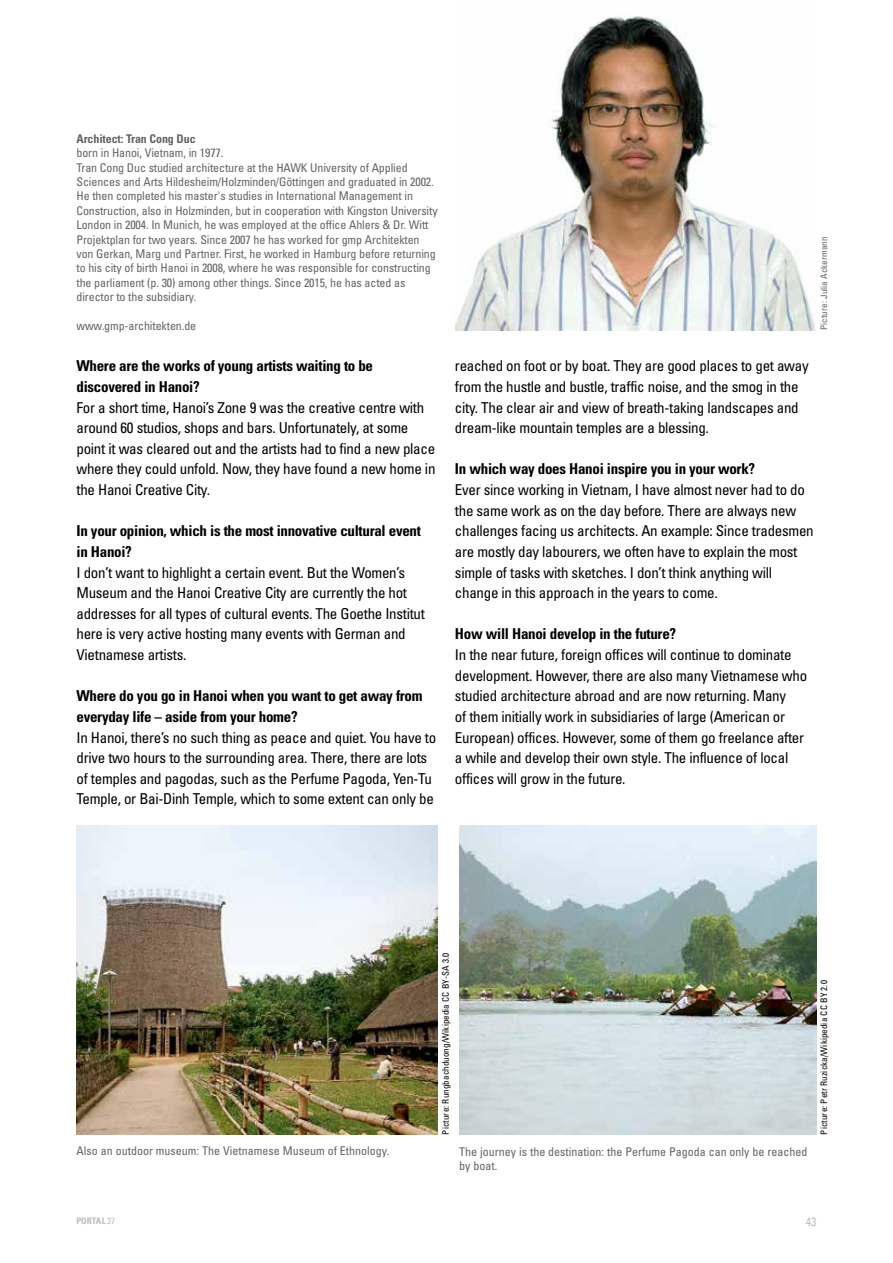
<style>
.page{position:relative;width:893px;height:1263px;background:#fff}
.page>*{position:absolute;margin:0;border:0;box-sizing:border-box;transform-origin:0 0}
.t1{font:condensed 15px/20.7px "Univers LT Std";letter-spacing:-.02em;color:#000}
.t2{font:700 condensed 15px/20.7px "Univers LT Std";letter-spacing:-.02em;color:#000}
.t3{font:condensed 12px/14.4px "Univers LT Std";letter-spacing:-.01em;color:#636466}
.t4{font:700 condensed 12px "Univers LT Std";letter-spacing:-.01em;color:#636466}
.t5{font:condensed 12px "Univers LT Std";color:#babcbe}
.t6{font:condensed 9px "Univers LT Std";letter-spacing:.01em;color:#000}
.t7{font:condensed 9px "Univers LT Std";letter-spacing:.01em;color:#636466}
.t8{font:700 condensed 9px "Univers LT Std";letter-spacing:-.005em;color:#babcbe}
.s1{font-weight:400}
</style>
<div class="page">
<img style="left:455px;top:15px;width:360px;height:315px">
<img style="left:459px;top:825px;width:357px;height:309px">
<img style="left:77px;top:825px;width:361px;height:309px">
<p class="t4" style="left:77px;top:131px;width:121px">Architect: Tran Cong Duc</p>
<p class="t3" style="left:77px;top:146px;width:363px">born in Hanoi, Vietnam, in 1977.<br>Tran Cong Duc studied architecture at the HAWK University of Applied Sciences and Arts Hildesheim/Holzminden/Göttingen and graduated in 2002.<br>He then completed his master's studies in International Management in Construction, also in Holzminden, but in cooperation with Kingston University London in 2004. In Munich, he was employed at the office Ahlers &amp; Dr. Witt Projektplan for two years. Since 2007 he has worked for gmp Architekten von Gerkan, Marg und Partner. First, he worked in Hamburg before returning to his city of birth Hanoi in 2008, where he was responsible for constructing the parliament (p. 30) among other things. Since 2015, he has acted as director to the subsidiary.</p>
<p class="t3" style="left:77px;top:318px;width:121px">www.gmp-architekten.de</p>
<p class="t2" style="left:77px;top:356px;width:298px">Where are the works of young artists waiting to be discovered in Hanoi?</p>
<p class="t1" style="left:77px;top:397px;width:360px">For a short time, Hanoi’s Zone 9 was the creative centre with around 60 studios, shops and bars. Unfortunately, at some point it was cleared out and the artists had to find a new place where they could unfold. Now, they have found a new home in the Hanoi Creative City.</p>
<p class="t2" style="left:77px;top:521px;width:346px">In your opinion, which is the most innovative cultural event in Hanoi?</p>
<p class="t1" style="left:77px;top:562px;width:350px">I don’t want to highlight a certain event. But the Women’s Museum and the Hanoi Creative City are currently the hot addresses for all types of cultural events. The Goethe Institut here is very active hosting many events with German and Vietnamese artists.</p>
<p class="t2" style="left:77px;top:686px;width:348px">Where do you go in Hanoi when you want to get away from everyday life – aside from your home?</p>
<p class="t1" style="left:77px;top:727px;width:361px">In Hanoi, there’s no such thing as peace and quiet. You have to drive two hours to the surrounding area. There, there are lots of temples and pagodas, such as the Perfume Pagoda, Yen-Tu Temple, or Bai-Dinh Temple, which to some extent can only be</p>
<p class="t7" style="left:818px;top:330px;width:95px;rotate:-90deg">Picture: Julia Ackermann</p>
<p class="t1" style="left:455px;top:355px;width:355px">reached on foot or by boat. They are good places to get away from the hustle and bustle, traffic noise, and the smog in the city. The clear air and view of breath-taking landscapes and dream-like mountain temples are a blessing.</p>
<p class="t2" style="left:455px;top:459px;width:302px">In which way does Hanoi inspire you in your work?</p>
<p class="t1" style="left:455px;top:479px;width:360px">Ever since working in Vietnam, I have almost never had to do the same work as on the day before. There are always new challenges facing us architects. An example: Since tradesmen are mostly day labourers, we often have to explain the most simple of tasks with sketches. I don’t think anything will change in this approach in the years to come.</p>
<p class="t2" style="left:455px;top:624px;width:223px">How will Hanoi develop in the future?</p>
<p class="t1" style="left:455px;top:644px;width:354px">In the near future, foreign offices will continue to dominate development. However, there are also many Vietnamese who studied architecture abroad and are now returning. Many<br>of them initially work in subsidiaries of large (American or European) offices. However, some of them go freelance after a while and develop their own style. The influence of local offices will grow in the future.</p>
<p class="t6" style="left:440px;top:1134px;width:183px;rotate:-90deg">Picture: Rungbachduong/Wikipedia CC BY-SA 3.0</p>
<p class="t3" style="left:77px;top:1143px;width:314px">Also an outdoor museum: The Vietnamese Museum of Ethnology.</p>
<p class="t3" style="left:459px;top:1144px;width:350px">The journey is the destination: the Perfume Pagoda can only be reached by boat.</p>
<p class="t6" style="left:818px;top:1134px;width:156px;rotate:-90deg">Picture: Petr Ruzicka/Wikipedia CC BY 2.0</p>
<p class="t8" style="left:77px;top:1215px;width:40px">PORTAL <span class="s1">37</span></p>
<p class="t5" style="left:806px;top:1214px;width:12px">43</p>
</div>
